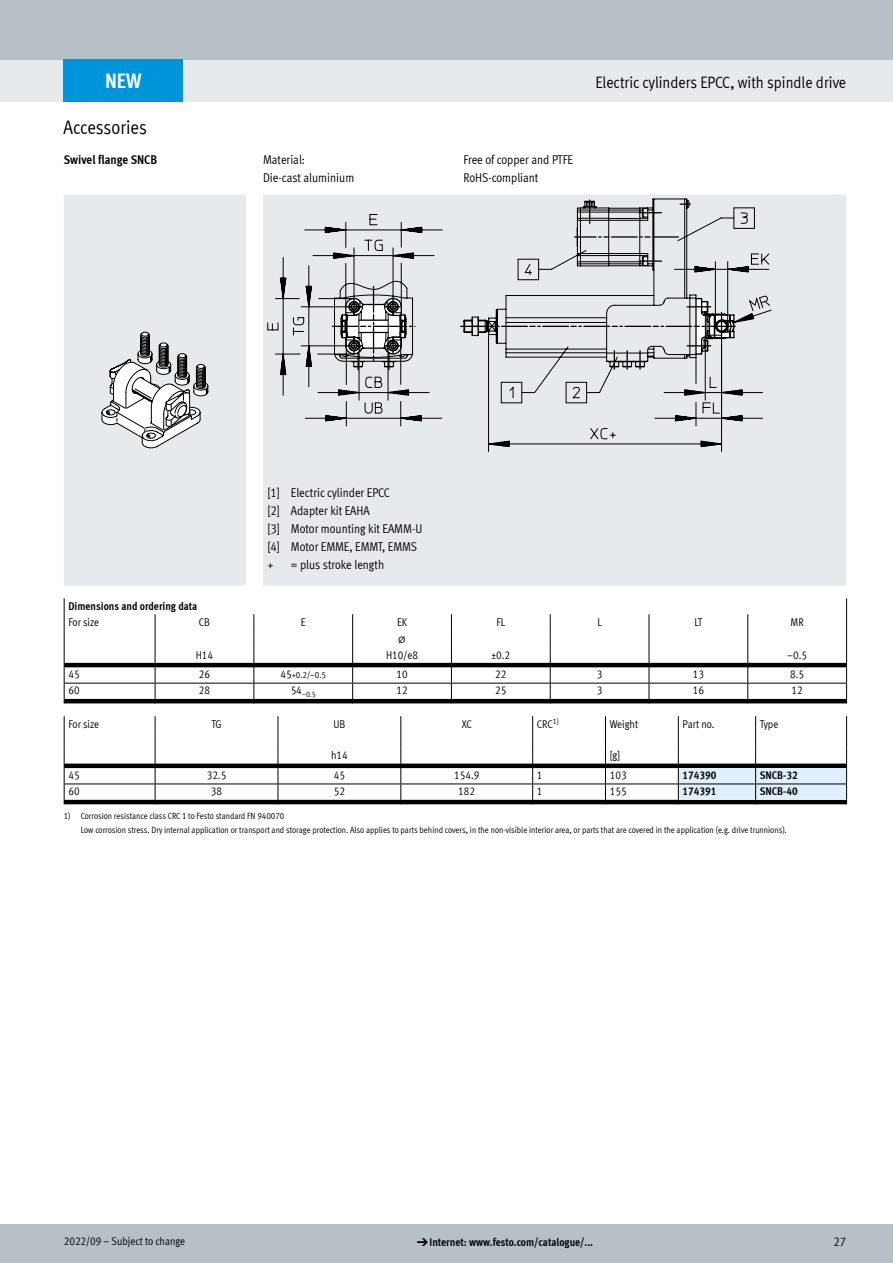
<style>
.page{position:relative;width:893px;height:1263px;background:#fff}
.page>*{position:absolute;margin:0;border:0;box-sizing:border-box;transform-origin:0 0}
.t1{font:700 21px "Meta Cond LF";color:#fff}
.t2{font:19.5px "Meta Cond LF";letter-spacing:-.005em;color:#000}
.t3{font:16.5px "Meta Cond LF";color:#000}
.t4{font:12.75px/18px "Meta Cond LF";color:#000}
.t5{font:700 12.75px "Meta Cond LF";letter-spacing:-.005em;color:#000}
.t6{font:11.25px "Meta Cond LF";color:#000}
.t7{font:700 11.25px "Meta Cond LF";color:#000}
.t8{font:11.25px "Meto Pict 182";color:#000}
.t9{font:9px/13.5px "Meta Cond LF";color:#000}
.t10{font:7.8px "Meta Cond LF";color:#000}
.s1{font-size:11.25px}
.s2{font-family:"Meto Pict 182";font-weight:400}
</style>
<div class="page">
<div style="left:0;top:1225px;width:893px;height:38px;background:#b6c0c6"></div>
<div style="left:0;top:60px;width:893px;height:42px;background:#e7eaec"></div>
<div style="left:0;top:0;width:893px;height:60px;background:#b6c0c6"></div>
<div style="left:64px;top:194px;width:782px;height:392px;background:#e7eaec"></div>
<svg style="left:102px;top:332px;width:106px;height:116px"></svg>
<div style="left:275px;top:199px;width:571px;height:253px;background:#e7eaec"></div>
<div style="left:280px;top:201px;width:492px;height:187px;background:#e7eaec"></div>
<svg style="left:267px;top:207px;width:504px;height:233px;background:#d8dbdd"></svg>
<svg style="left:332px;top:286px;width:403px;height:84px;background:#c6c8ca"></svg>
<svg style="left:64px;top:598px;width:783px;height:105px"></svg>
<svg style="left:64px;top:716px;width:783px;height:88px"></svg>
<div style="left:64px;top:60px;width:119px;height:42px;background:#0095db"></div>
<h1 class="t1" style="left:105px;top:67px;width:38px">NEW</h1>
<h2 class="t2" style="left:64px;top:116px;width:85px">Accessories</h2>
<h3 class="t5" style="left:64px;top:151px;width:95px">Swivel flange SNCB</h3>
<h3 class="t4" style="left:263px;top:150px;width:93px">Material:<br>Die-cast aluminium</h3>
<h3 class="t4" style="left:463px;top:150px;width:111px">Free of copper and PTFE<br>RoHS-compliant</h3>
<h3 class="t3" style="left:595px;top:72px;width:252px">Electric cylinders EPCC, with spindle drive</h3>
<h3 class="t4" style="left:267px;top:483px;width:156px">[1] Electric cylinder EPCC<br>[2] Adapter kit EAHA<br>[3] Motor mounting kit EAMM-U [4] Motor EMME, EMMT, EMMS +</h3>
<h3 class="t4" style="left:291px;top:555px;width:95px">= plus stroke length</h3>
<p class="t7" style="left:68px;top:599px;width:130px">Dimensions and ordering data</p>
<p class="t6" style="left:68px;top:615px;width:32px">For size</p>
<p class="t6" style="left:199px;top:615px;width:13px">CB</p>
<p class="t6" style="left:301px;top:615px;width:6px">E</p>
<p class="t6" style="left:397px;top:615px;width:12px">EK</p>
<p class="t6" style="left:497px;top:615px;width:10px">FL</p>
<p class="t6" style="left:597px;top:615px;width:6px">L</p>
<p class="t6" style="left:694px;top:615px;width:9px">LT</p>
<p class="t6" style="left:791px;top:615px;width:15px">MR</p>
<p class="t8" style="left:399px;top:632px;width:8px">@</p>
<p class="t6" style="left:196px;top:648px;width:19px">H14</p>
<p class="t6" style="left:386px;top:648px;width:33px">H10/e8</p>
<p class="t6" style="left:491px;top:648px;width:20px">±0.2</p>
<p class="t6" style="left:787px;top:648px;width:21px">–0.5</p>
<p class="t6" style="left:68px;top:668px;width:13px">45</p>
<p class="t6" style="left:199px;top:668px;width:13px">26</p>
<p class="t9" style="left:280px;top:668px;width:47px"><span class="s1">45</span>+0.2/–0.5</p>
<p class="t6" style="left:396px;top:668px;width:13px">10</p>
<p class="t6" style="left:495px;top:668px;width:13px">22</p>
<p class="t6" style="left:597px;top:668px;width:7px">3</p>
<p class="t6" style="left:693px;top:668px;width:13px">13</p>
<p class="t6" style="left:790px;top:668px;width:15px">8.5</p>
<p class="t6" style="left:68px;top:683px;width:13px">60</p>
<p class="t6" style="left:199px;top:683px;width:13px">28</p>
<p class="t10" style="left:291px;top:689px;width:27px"><sup>54</sup>–0.5</p>
<p class="t6" style="left:396px;top:683px;width:13px">12</p>
<p class="t6" style="left:495px;top:683px;width:13px">25</p>
<p class="t6" style="left:597px;top:683px;width:7px">3</p>
<p class="t6" style="left:693px;top:683px;width:13px">16</p>
<p class="t6" style="left:791px;top:683px;width:13px">12</p>
<p class="t6" style="left:68px;top:717px;width:32px">For size</p>
<p class="t6" style="left:211px;top:717px;width:12px">TG</p>
<p class="t6" style="left:333px;top:717px;width:14px">UB</p>
<p class="t6" style="left:462px;top:717px;width:12px">XC</p>
<p class="t6" style="left:537px;top:717px;width:23px">CRC<sup>1)</sup></p>
<p class="t6" style="left:610px;top:717px;width:30px">Weight</p>
<p class="t6" style="left:683px;top:717px;width:33px">Part no.</p>
<p class="t6" style="left:760px;top:717px;width:20px">Type</p>
<p class="t6" style="left:331px;top:748px;width:18px">h14</p>
<p class="t6" style="left:610px;top:748px;width:12px">[g]</p>
<p class="t6" style="left:68px;top:768px;width:13px">45</p>
<p class="t6" style="left:207px;top:768px;width:21px">32.5</p>
<p class="t6" style="left:334px;top:768px;width:13px">45</p>
<p class="t6" style="left:454px;top:768px;width:27px">154.9</p>
<p class="t6" style="left:537px;top:768px;width:7px">1</p>
<p class="t6" style="left:610px;top:768px;width:18px">103</p>
<p class="t7" style="left:683px;top:768px;width:35px">174390</p>
<p class="t7" style="left:760px;top:768px;width:39px">SNCB-32</p>
<p class="t6" style="left:68px;top:784px;width:13px">60</p>
<p class="t6" style="left:211px;top:784px;width:13px">38</p>
<p class="t6" style="left:334px;top:784px;width:13px">52</p>
<p class="t6" style="left:458px;top:784px;width:18px">182</p>
<p class="t6" style="left:537px;top:784px;width:7px">1</p>
<p class="t6" style="left:610px;top:784px;width:18px">155</p>
<p class="t7" style="left:683px;top:784px;width:35px">174391</p>
<p class="t7" style="left:760px;top:784px;width:39px">SNCB-40</p>
<p class="t9" style="left:81px;top:809px;width:707px;text-indent:-17px">1) Corrosion resistance class CRC 1 to Festo standard FN 940070<br>Low corrosion stress. Dry internal application or transport and storage protection. Also applies to parts behind covers, in the non-visible interior area, or parts that are covered in the application (e.g. drive trunnions).</p>
<p class="t6" style="left:64px;top:1234px;width:123px">2022/09 – Subject to change</p>
<p class="t7" style="left:417px;top:1235px;width:178px"><span class="s2">d</span>Internet: www.festo.com/catalogue/...</p>
<h3 class="t4" style="left:833px;top:1232px;width:14px">27</h3>
</div>
